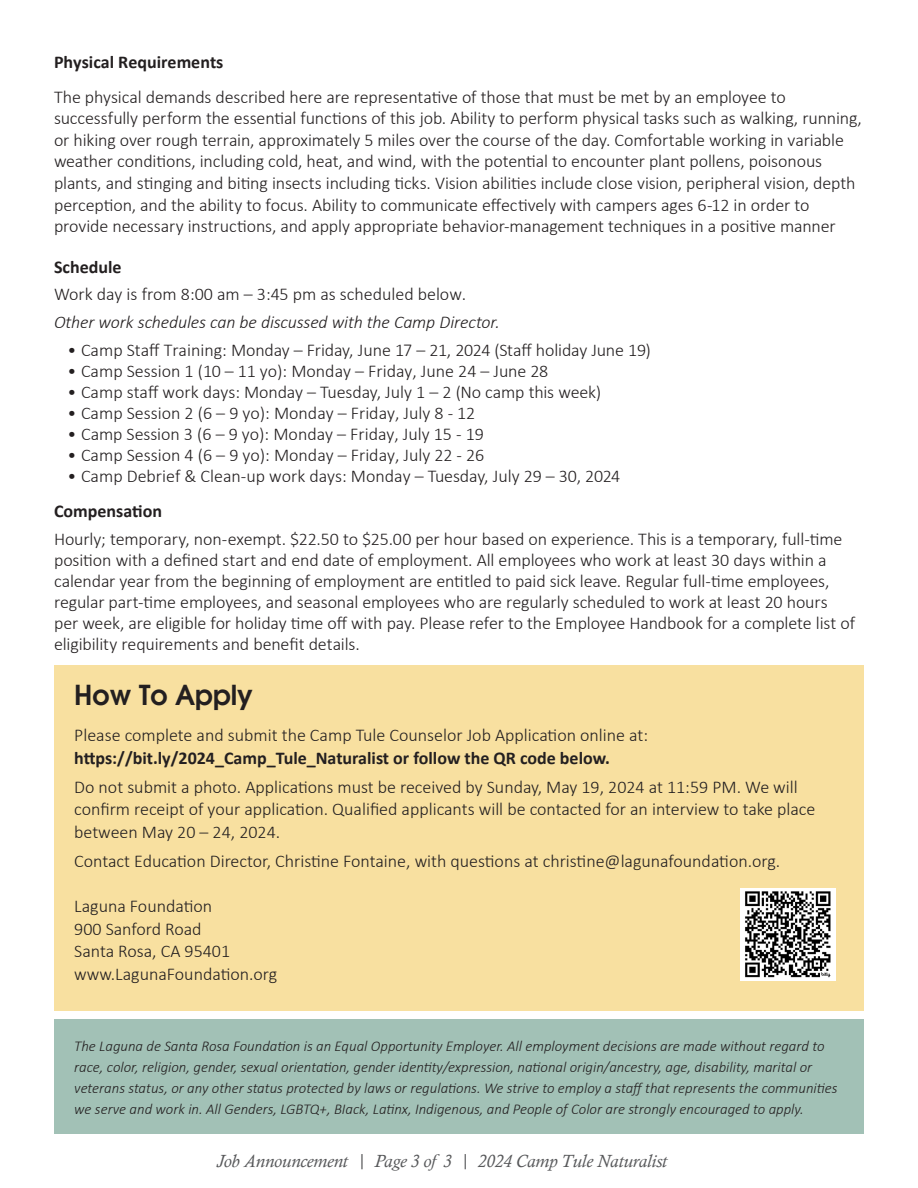
<style>
.page{position:relative;width:918px;height:1188px;background:#fff}
.page>*{position:absolute;margin:0;border:0;box-sizing:border-box;transform-origin:0 0}
.t1{font:600 27px "Avant Garde";color:#231f20}
.t2{font:300 18px/21.6px "Calibri";letter-spacing:-.005em;color:#231f20}
.t3{font:700 18px "Calibri";color:#231f20}
.t4{font:italic 300 18px "Calibri";letter-spacing:-.01em;color:#231f20}
.t5{font:italic 18px "Calisto";color:#57585a}
.t6{font:italic 300 15px/21px "Calibri";color:#231f20}
</style>
<div class="page">
<div style="left:54px;top:665px;width:810px;height:345px;background:#f8e0a0"></div>
<img style="left:741px;top:888px;width:94px;height:93px">
<div style="left:54px;top:1019px;width:810px;height:115px;background:#a2c1b6"></div>
<p class="t3" style="left:54px;top:49px;width:171px">Physical Requirements</p>
<p class="t2" style="left:54px;top:86px;width:810px">The physical demands described here are representative of those that must be met by an employee to successfully perform the essential functions of this job. Ability to perform physical tasks such as walking, running, or hiking over rough terrain, approximately 5 miles over the course of the day. Comfortable working in variable weather conditions, including cold, heat, and wind, with the potential to encounter plant pollens, poisonous plants, and stinging and biting insects including ticks. Vision abilities include close vision, peripheral vision, depth perception, and the ability to focus. Ability to communicate effectively with campers ages 6-12 in order to provide necessary instructions, and apply appropriate behavior-management techniques in a positive manner</p>
<p class="t3" style="left:54px;top:254px;width:69px">Schedule</p>
<p class="t2" style="left:54px;top:284px;width:414px">Work day is from 8:00 am – 3:45 pm as scheduled below.</p>
<p class="t4" style="left:54px;top:311px;width:447px">Other work schedules can be discussed with the Camp Director.</p>
<p class="t2" style="left:68px;top:339px;width:585px">• Camp Staff Training: Monday – Friday, June 17 – 21, 2024 (Staff holiday June 19)</p>
<p class="t2" style="left:68px;top:360px;width:482px">• Camp Session 1 (10 – 11 yo): Monday – Friday, June 24 – June 28</p>
<p class="t2" style="left:68px;top:381px;width:535px">• Camp staff work days: Monday – Tuesday, July 1 – 2 (No camp this week)</p>
<p class="t2" style="left:68px;top:402px;width:409px">• Camp Session 2 (6 – 9 yo): Monday – Friday, July 8 - 12</p>
<p class="t2" style="left:68px;top:423px;width:418px">• Camp Session 3 (6 – 9 yo): Monday – Friday, July 15 - 19</p>
<p class="t2" style="left:68px;top:444px;width:418px">• Camp Session 4 (6 – 9 yo): Monday – Friday, July 22 - 26</p>
<p class="t2" style="left:68px;top:465px;width:554px">• Camp Debrief &amp; Clean-up work days: Monday – Tuesday, July 29 – 30, 2024</p>
<p class="t3" style="left:54px;top:498px;width:110px">Compensation</p>
<p class="t2" style="left:54px;top:528px;width:803px;line-height:21px">Hourly; temporary, non-exempt. $22.50 to $25.00 per hour based on experience. This is a temporary, full-time position with a defined start and end date of employment. All employees who work at least 30 days within a calendar year from the beginning of employment are entitled to paid sick leave. Regular full-time employees, regular part-time employees, and seasonal employees who are regularly scheduled to work at least 20 hours per week, are eligible for holiday time off with pay. Please refer to the Employee Handbook for a complete list of eligibility requirements and benefit details.</p>
<p class="t1" style="left:74px;top:678px;width:180px">How To Apply</p>
<p class="t2" style="left:74px;top:724px;width:575px">Please complete and submit the Camp Tule Counselor Job Application online at:</p>
<p class="t3" style="left:74px;top:745px;width:537px">https://bit.ly/2024_Camp_Tule_Naturalist or follow the QR code below.</p>
<p class="t2" style="left:74px;top:776px;width:743px;line-height:22.5px">Do not submit a photo. Applications must be received by Sunday, May 19, 2024 at 11:59 PM. We will confirm receipt of your application. Qualified applicants will be contacted for an interview to take place between May 20 – 24, 2024.</p>
<p class="t2" style="left:74px;top:850px;width:708px">Contact Education Director, Christine Fontaine, with questions at christine@lagunafoundation.org.</p>
<p class="t2" style="left:74px;top:895px;width:139px">Laguna Foundation</p>
<p class="t2" style="left:74px;top:918px;width:129px">900 Sanford Road</p>
<p class="t2" style="left:74px;top:940px;width:157px">Santa Rosa, CA 95401</p>
<p class="t2" style="left:74px;top:963px;width:205px">www.LagunaFoundation.org</p>
<p class="t6" style="left:74px;top:1035px;width:765px">The Laguna de Santa Rosa Foundation is an Equal Opportunity Employer. All employment decisions are made without regard to race, color, religion, gender, sexual orientation, gender identity/expression, national origin/ancestry, age, disability, marital or veterans status, or any other status protected by laws or regulations. We strive to employ a staff that represents the communities we serve and work in. All Genders, LGBTQ+, BIack, Latinx, Indigenous, and People of Color are strongly encouraged to apply.</p>
<p class="t5" style="left:217px;top:1151px;width:452px">Job Announcement | Page 3 of 3 | 2024 Camp Tule Naturalist</p>
</div>
